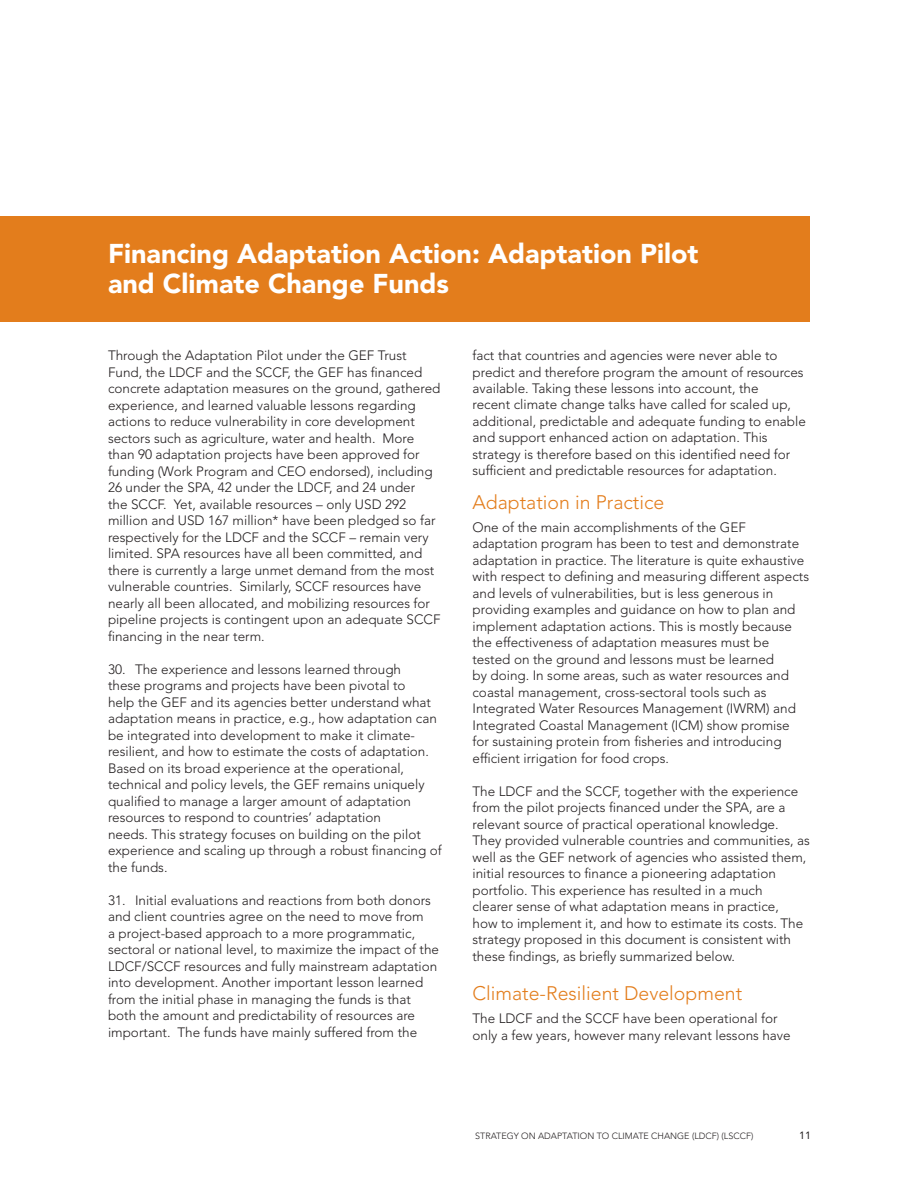
<style>
.page{position:relative;width:918px;height:1188px;background:#fff}
.page>*{position:absolute;margin:0;border:0;box-sizing:border-box;transform-origin:0 0}
.t1{font:900 27px/30px "Avenir LT Std";color:#fff}
.t2{font:300 19.5px "Avenir LT Std";color:#e37d1c}
.t3{font:300 13.5px/16.5px "Avenir LT Std";color:#231f20}
.t4{font:10.5px "Avenir LT Std";color:#231f20}
.t5{font:300 9px "Avenir LT Std";color:#231f20}
</style>
<div class="page">
<div style="left:0;top:216px;width:810px;height:106px;background:#e37d1c"></div>
<h1 class="t1" style="left:108px;top:239px;width:592px">Financing Adaptation Action: Adaptation Pilot and Climate Change Funds</h1>
<p class="t3" style="left:108px;top:347px;width:334px">Through the Adaptation Pilot under the GEF Trust Fund, the LDCF and the SCCF, the GEF has financed concrete adaptation measures on the ground, gathered experience, and learned valuable lessons regarding actions to reduce vulnerability in core development sectors such as agriculture, water and health. More than 90 adaptation projects have been approved for funding (Work Program and CEO endorsed), including 26 under the SPA, 42 under the LDCF, and 24 under<br>the SCCF. Yet, available resources – only USD 292 million and USD 167 million* have been pledged so far respectively for the LDCF and the SCCF – remain very limited. SPA resources have all been committed, and there is currently a large unmet demand from the most vulnerable countries. Similarly, SCCF resources have nearly all been allocated, and mobilizing resources for pipeline projects is contingent upon an adequate SCCF financing in the near term.</p>
<p class="t3" style="left:108px;top:661px;width:335px">30. The experience and lessons learned through<br>these programs and projects have been pivotal to<br>help the GEF and its agencies better understand what adaptation means in practice, e.g., how adaptation can be integrated into development to make it climate&shy;resilient, and how to estimate the costs of adaptation.<br>Based on its broad experience at the operational, technical and policy levels, the GEF remains uniquely qualified to manage a larger amount of adaptation resources to respond to countries’ adaptation<br>needs. This strategy focuses on building on the pilot experience and scaling up through a robust financing of the funds.</p>
<p class="t3" style="left:108px;top:892px;width:333px">31. Initial evaluations and reactions from both donors and client countries agree on the need to move from<br>a project-based approach to a more programmatic, sectoral or national level, to maximize the impact of the LDCF/SCCF resources and fully mainstream adaptation into development. Another important lesson learned from the initial phase in managing the funds is that both the amount and predictability of resources are important. The funds have mainly suffered from the</p>
<p class="t3" style="left:472px;top:347px;width:335px">fact that countries and agencies were never able to predict and therefore program the amount of resources available. Taking these lessons into account, the<br>recent climate change talks have called for scaled up, additional, predictable and adequate funding to enable and support enhanced action on adaptation. This strategy is therefore based on this identified need for sufficient and predictable resources for adaptation.</p>
<h2 class="t2" style="left:472px;top:490px;width:193px">Adaptation in Practice</h2>
<p class="t3" style="left:472px;top:519px;width:338px">One of the main accomplishments of the GEF adaptation program has been to test and demonstrate adaptation in practice. The literature is quite exhaustive with respect to defining and measuring different aspects and levels of vulnerabilities, but is less generous in providing examples and guidance on how to plan and implement adaptation actions. This is mostly because the effectiveness of adaptation measures must be tested on the ground and lessons must be learned<br>by doing. In some areas, such as water resources and coastal management, cross-sectoral tools such as Integrated Water Resources Management (IWRM) and Integrated Coastal Management (ICM) show promise for sustaining protein from fisheries and introducing efficient irrigation for food crops.</p>
<p class="t3" style="left:472px;top:783px;width:339px">The LDCF and the SCCF, together with the experience from the pilot projects financed under the SPA, are a relevant source of practical operational knowledge.<br>They provided vulnerable countries and communities, as well as the GEF network of agencies who assisted them, initial resources to finance a pioneering adaptation portfolio. This experience has resulted in a much<br>clearer sense of what adaptation means in practice,<br>how to implement it, and how to estimate its costs. The strategy proposed in this document is consistent with these findings, as briefly summarized below.</p>
<h2 class="t2" style="left:472px;top:982px;width:271px">Climate-Resilient Development</h2>
<p class="t3" style="left:472px;top:1010px;width:320px">The LDCF and the SCCF have been operational for only a few years, however many relevant lessons have</p>
<p class="t5" style="left:475px;top:1130px;width:280px">STRATEGY ON ADAPTATION TO CLIMATE CHANGE (LDCF) (LSCCF)</p>
<p class="t4" style="left:799px;top:1129px;width:13px">11</p>
</div>
